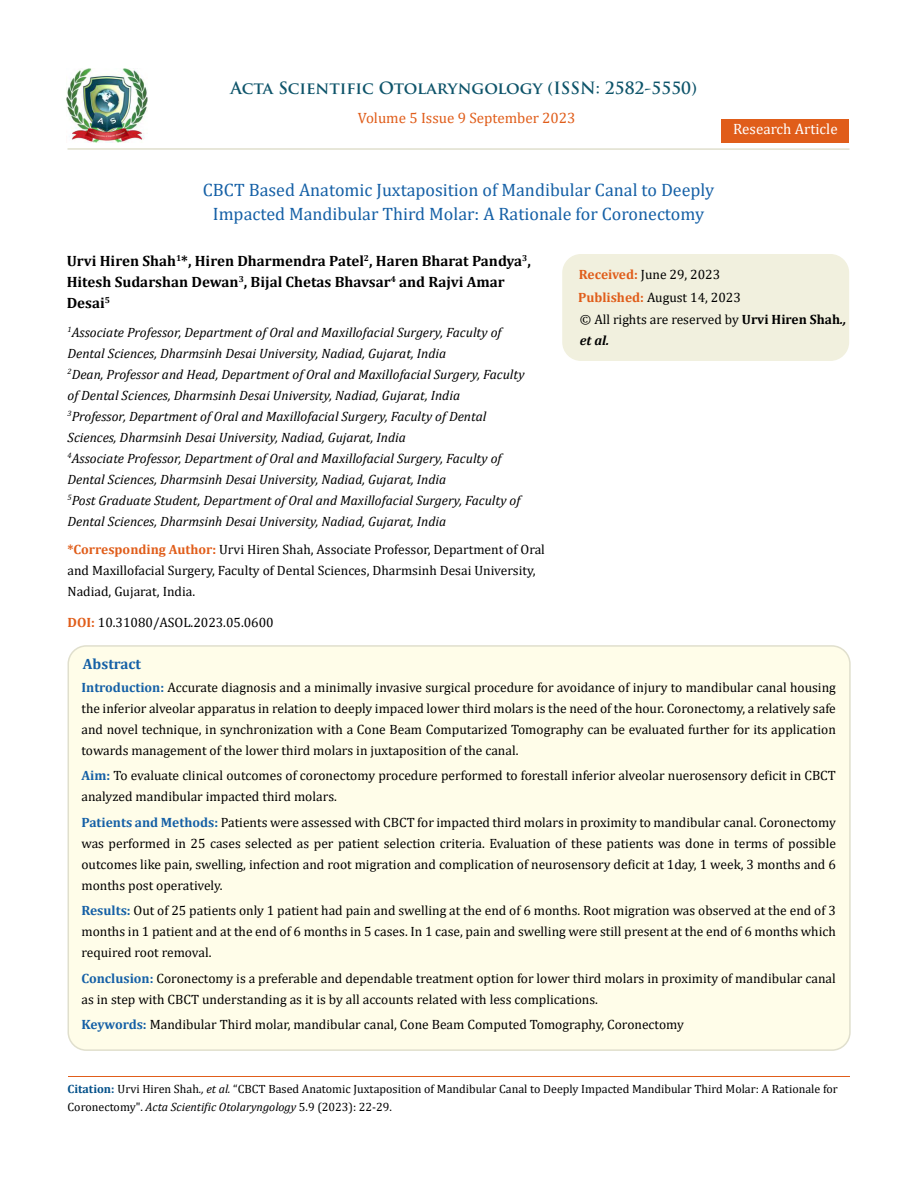
<style>
.page{position:relative;width:917px;height:1188px;background:#fff}
.page>*{position:absolute;margin:0;border:0;box-sizing:border-box;transform-origin:0 0}
.t1{font:18px/24px "Cambria";color:#1560a6;text-align:center}
.t2{font:700 16.5px "Trajan Pro";color:#0e546a}
.t3{font:700 15px/21px "Cambria";color:#000}
.t4{font:15px "Cambria";color:#e05d1a}
.t5{font:15px "Cambria";color:#fff}
.t6{font:700 15px "Cambria";color:#1560a6}
.t7{font:13.5px/21px "Cambria";color:#000}
.t8{font:italic 13.5px/21px "Cambria";color:#000}
.t9{font:12px/18px "Cambria";color:#000}
.s1{font-weight:700;color:#e05d1a}
.s2{font-weight:700}
.s3{font-weight:700;font-style:italic}
.s4{font-weight:700;color:#1560a6}
.s5{font-weight:700;color:#035089}
.s6{font-style:italic}
</style>
<div class="page">
<img style="left:67px;top:68px;width:80px;height:74px">
<div style="left:721px;top:119px;width:128px;height:23px;background:#e05d1a"></div>
<div style="left:563px;top:255px;width:285px;height:105px;background:#f1f0de;border-radius:18px"></div>
<div style="left:562px;top:254px;width:287px;height:107px;border:2px solid #f1f0de;border-radius:18px"></div>
<div style="left:68px;top:646px;width:781px;height:404px;background:#fffde9;border-radius:18px"></div>
<div style="left:67px;top:645px;width:783px;height:406px;border:2px solid #e0dfcd;border-radius:18px"></div>
<hr style="left:68px;top:1076px;width:781px;height:1px;background:#e05d1a">
<hr style="left:67px;top:148px;width:782px;height:2px;background:#e0dfcd">
<p class="t2" style="left:230px;top:77px;width:468px">Acta Scientific Otolaryngology (ISSN: 2582-5550)</p>
<p class="t4" style="left:358px;top:109px;width:219px">Volume 5 Issue 9 September 2023</p>
<p class="t5" style="left:733px;top:120px;width:106px">Research Article</p>
<h1 class="t1" style="left:203px;top:178px;width:513px">CBCT Based Anatomic Juxtaposition of Mandibular Canal to Deeply<br>Impacted Mandibular Third Molar: A Rationale for Coronectomy</h1>
<p class="t3" style="left:67px;top:250px;width:465px">Urvi Hiren Shah<sup>1</sup>*, Hiren Dharmendra Patel<sup>2</sup>, Haren Bharat Pandya<sup>3</sup>,<br>Hitesh Sudarshan Dewan<sup>3</sup>, Bijal Chetas Bhavsar<sup>4</sup> and Rajvi Amar<br>Desai<sup>5</sup></p>
<p class="t8" style="left:67px;top:321px;width:458px"><sup>1</sup>Associate Professor, Department of Oral and Maxillofacial Surgery, Faculty of Dental Sciences, Dharmsinh Desai University, Nadiad, Gujarat, India<br><sup>2</sup>Dean, Professor and Head, Department of Oral and Maxillofacial Surgery, Faculty of Dental Sciences, Dharmsinh Desai University, Nadiad, Gujarat, India<br><sup>3</sup>Professor, Department of Oral and Maxillofacial Surgery, Faculty of Dental Sciences, Dharmsinh Desai University, Nadiad, Gujarat, India<br><sup>4</sup>Associate Professor, Department of Oral and Maxillofacial Surgery, Faculty of Dental Sciences, Dharmsinh Desai University, Nadiad, Gujarat, India<br><sup>5</sup>Post Graduate Student, Department of Oral and Maxillofacial Surgery, Faculty of Dental Sciences, Dharmsinh Desai University, Nadiad, Gujarat, India</p>
<p class="t7" style="left:67px;top:538px;width:479px"><span class="s1">*Corresponding Author:</span> Urvi Hiren Shah, Associate Professor, Department of Oral and Maxillofacial Surgery, Faculty of Dental Sciences, Dharmsinh Desai University,<br>Nadiad, Gujarat, India.</p>
<p class="t7" style="left:578px;top:263px;width:164px;line-height:23px"><span class="s1">Received:</span> June 29, 2023<br><span class="s1">Published:</span> August 14, 2023</p>
<p class="t7" style="left:580px;top:309px;width:268px">© All rights are reserved by <span class="s2">Urvi Hiren Shah</span><span class="s3">., et al.</span></p>
<p class="t7" style="left:67px;top:612px;width:208px"><span class="s1">DOI:</span> 10.31080/ASOL.2023.05.0600</p>
<p class="t6" style="left:83px;top:654px;width:60px">Abstract</p>
<p class="t7" style="left:81px;top:676px;width:756px;text-align:justify"><span class="s4">Introduction:</span> Accurate diagnosis and a minimally invasive surgical procedure for avoidance of injury to mandibular canal housing the inferior alveolar apparatus in relation to deeply impaced lower third molars is the need of the hour. Coronectomy, a relatively safe and novel technique, in synchronization with a Cone Beam Computarized Tomography can be evaluated further for its application towards management of the lower third molars in juxtaposition of the canal.</p>
<p class="t7" style="left:81px;top:765px;width:756px"><span class="s4">Aim:</span> To evaluate clinical outcomes of coronectomy procedure performed to forestall inferior alveolar nuerosensory deficit in CBCT analyzed mandibular impacted third molars.</p>
<p class="t7" style="left:81px;top:811px;width:756px;text-align:justify"><span class="s4">Patients and Methods:</span> Patients were assessed with CBCT for impacted third molars in proximity to mandibular canal. Coronectomy was performed in 25 cases selected as per patient selection criteria. Evaluation of these patients was done in terms of possible outcomes like pain, swelling, infection and root migration and complication of neurosensory deficit at 1day, 1 week, 3 months and 6 months post operatively.</p>
<p class="t7" style="left:81px;top:900px;width:756px;text-align:justify"><span class="s4">Results:</span> Out of 25 patients only 1 patient had pain and swelling at the end of 6 months. Root migration was observed at the end of 3 months in 1 patient and at the end of 6 months in 5 cases. In 1 case, pain and swelling were still present at the end of 6 months which required root removal.</p>
<p class="t7" style="left:81px;top:967px;width:756px"><span class="s4">Conclusion:</span> Coronectomy is a preferable and dependable treatment option for lower third molars in proximity of mandibular canal as in step with CBCT understanding as it is by all accounts related with less complications.</p>
<p class="t7" style="left:81px;top:1014px;width:604px"><span class="s4">Keywords:</span> Mandibular Third molar, mandibular canal, Cone Beam Computed Tomography, Coronectomy</p>
<p class="t9" style="left:68px;top:1080px;width:771px"><span class="s5">Citation:</span> Urvi Hiren Shah<span class="s6">., et al.</span> “CBCT Based Anatomic Juxtaposition of Mandibular Canal to Deeply Impacted Mandibular Third Molar: A Rationale for<br>Coronectomy". <span class="s6">Acta Scientific Otolaryngology</span> 5.9 (2023): 22-29.</p>
</div>
